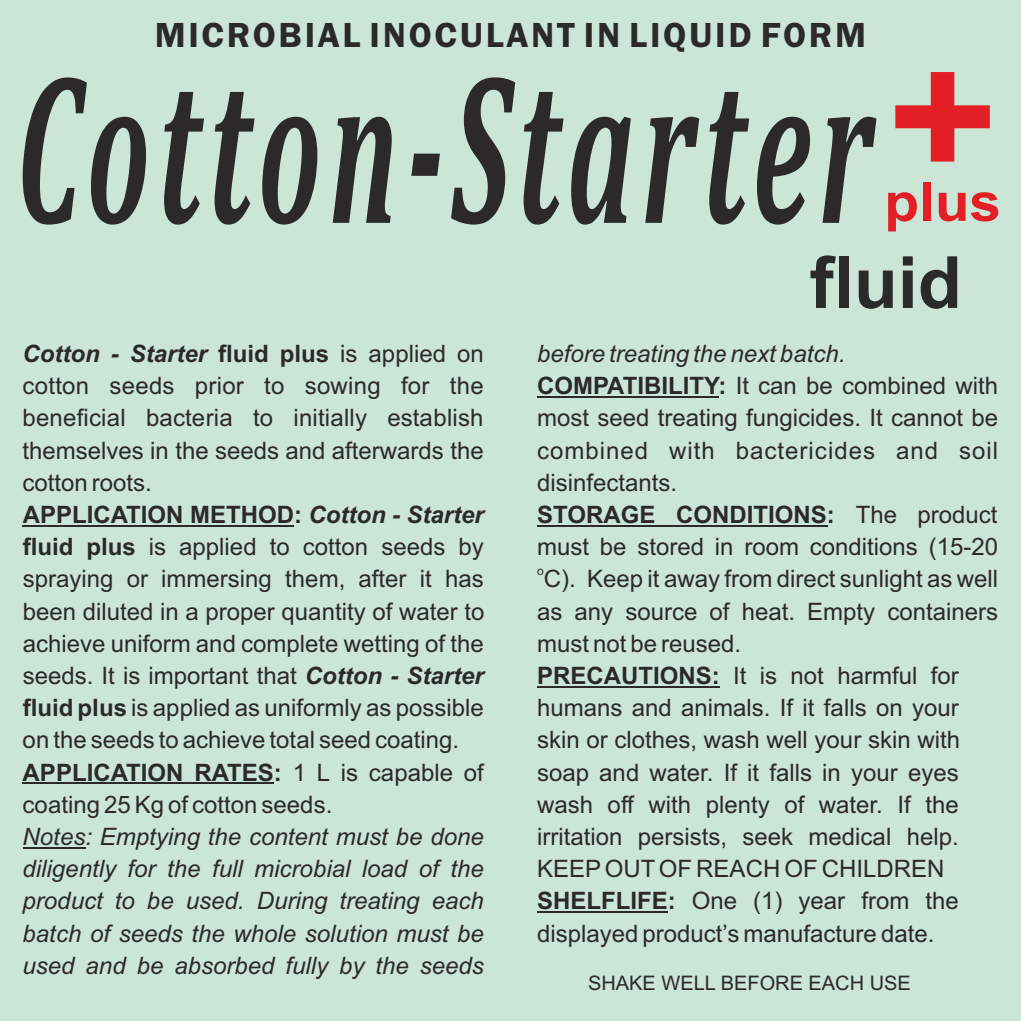
<style>
.page{position:relative;width:1021px;height:1021px;background:#fff}
.page>*{position:absolute;margin:0;border:0;box-sizing:border-box;transform-origin:0 0}
.t1{font:italic 700 215.6px "Cambria";letter-spacing:.065em;color:#2b2a29;scale:.54 1}
.t2{font:700 178.8px "Arial";color:#e31e24;scale:1.05 1}
.t3{font:700 72px "Arial";color:#2b2a29}
.t4{font:700 54px "Arial";color:#e31e24;scale:1.05 1}
.t5{font:600 36px "Franklin Gothic";letter-spacing:.075em;color:#2b2a29}
.t6{font:24px/32px "Arial";color:#2b2a29}
.t7{font:italic 24px/32px "Arial";color:#2b2a29;text-align:justify}
.t8{font:20px "Arial";color:#2b2a29}
.t9{font:12px "Arial";color:#2b2a29}
.s1{font-weight:700;font-style:italic}
.s2{font-weight:700}
</style>
<div class="page">
<div style="left:0;top:0;width:1020px;height:1020px;background:#cbe5d7"></div>
<hr style="left:23px;top:525px;width:271px;height:1px;background:#2b2a29">
<hr style="left:23px;top:782px;width:251px;height:1px;background:#2b2a29">
<hr style="left:23px;top:847px;width:62px;height:1px;background:#2b2a29">
<hr style="left:537px;top:396px;width:181px;height:1px;background:#2b2a29">
<hr style="left:537px;top:525px;width:291px;height:1px;background:#2b2a29">
<svg style="left:537px;top:686px;width:16px;height:1px"></svg>
<hr style="left:553px;top:686px;width:167px;height:1px;background:#2b2a29">
<hr style="left:537px;top:911px;width:130px;height:1px;background:#2b2a29">
<h3 class="t5" style="left:155px;top:22px;width:712px">MICROBIAL INOCULANT IN LIQUID FORM</h3>
<h1 class="t1" style="left:16px;top:55px;width:1587px">Cotton-Starter</h1>
<h2 class="t2" style="left:887px;top:50px;width:106px">+</h2>
<h3 class="t4" style="left:884px;top:181px;width:113px">plus</h3>
<p class="t6" style="left:23px;top:340px;width:462px;text-align:justify"><span class="s1">Cotton - Starter</span> <span class="s2">fluid plus</span> is applied on cotton seeds prior to sowing for the beneficial bacteria to initially establish themselves in the seeds and afterwards the cotton roots.</p>
<p class="t6" style="left:23px;top:501px;width:463px"><span class="s2">APPLICATION METHOD:</span> <span class="s1">Cotton - Starter </span><span class="s2">fluid plus</span> is applied to cotton seeds by spraying or immersing them, after it has been diluted in a proper quantity of water to achieve uniform and complete wetting of the seeds. It is important that <span class="s1">Cotton - Starter </span><span class="s2">fluid plus</span> is applied as uniformly as possible on the seeds to achieve total seed coating.<br><span class="s2">APPLICATION RATES:</span> 1 L is capable of coating 25 Kg of cotton seeds.</p>
<p class="t7" style="left:23px;top:822px;width:462px">Notes: Emptying the content must be done diligently for the full microbial load of the product to be used. During treating each batch of seeds the whole solution must be used and be absorbed fully by the seeds</p>
<h3 class="t3" style="left:809px;top:255px;width:153px">fluid</h3>
<p class="t7" style="left:537px;top:340px;width:310px">before treating the next batch.</p>
<p class="t6" style="left:537px;top:372px;width:462px;text-align:justify"><span class="s2">COMPATIBILITY:</span> It can be combined with most seed treating fungicides. It cannot be combined with bactericides and soil disinfectants.</p>
<p class="t6" style="left:537px;top:501px;width:462px"><span class="s2">STORAGE CONDITIONS:</span> The product must be stored in room conditions (15-20</p>
<p class="t9" style="left:537px;top:566px;width:8px">o</p>
<p class="t6" style="left:537px;top:565px;width:462px;text-align:justify">C). Keep it away from direct sunlight as well as any source of heat. Empty containers must not be reused.</p>
<p class="t6" style="left:537px;top:661px;width:424px"><span class="s2">PRECAUTIONS:</span> It is not harmful for humans and animals. If it falls on your skin or clothes, wash well your skin with soap and water. If it falls in your eyes wash off with plenty of water. If the irritation persists, seek medical help.<br>KEEPOUTOF REACH OF CHILDREN <span class="s2">SHELFLIFE:</span> One (1) year from the displayed product’s manufacture date.</p>
<p class="t8" style="left:588px;top:975px;width:324px">SHAKE WELL BEFORE EACH USE</p>
</div>
